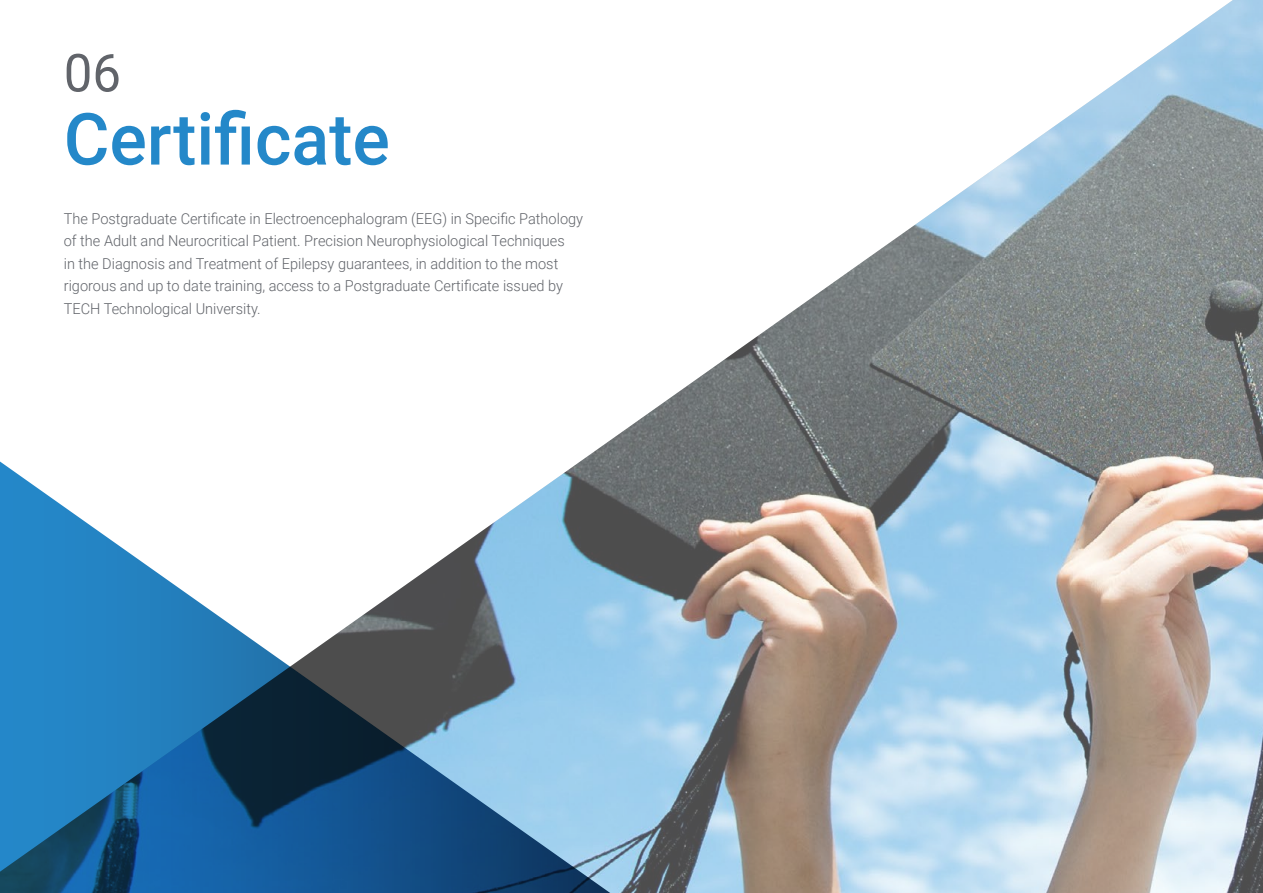
<style>
.page{position:relative;width:1263px;height:893px;background:#fff}
.page>*{position:absolute;margin:0;border:0;box-sizing:border-box;transform-origin:0 0}
.t1{font:500 72px "Roboto";color:#2488c9}
.t2{font:52.5px "Roboto";color:#61646a}
.t3{font:300 15px/22.5px "Roboto";color:#61646a}
</style>
<div class="page">
<img style="left:602px;top:0;width:661px;height:893px">
<svg style="left:0;top:446px;width:640px;height:447px"></svg>
<h2 class="t2" style="left:64px;top:36px;width:59px">06</h2>
<h1 class="t1" style="left:64px;top:89px;width:328px">Certificate</h1>
<p class="t3" style="left:64px;top:207px;width:521px">The Postgraduate Certificate in Electroencephalogram (EEG) in Specific Pathology of the Adult and Neurocritical Patient. Precision Neurophysiological Techniques<br>in the Diagnosis and Treatment of Epilepsy guarantees, in addition to the most rigorous and up to date training, access to a Postgraduate Certificate issued by TECH Technological University.</p>
</div>
